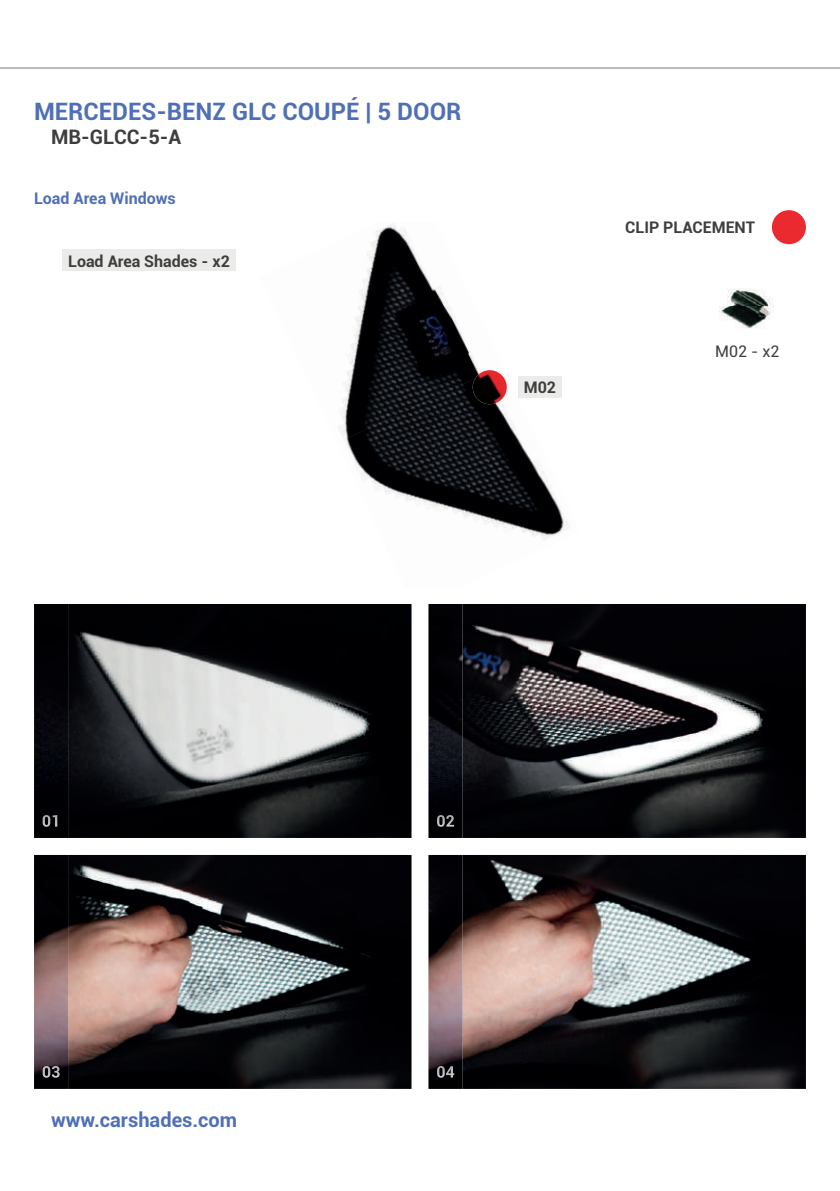
<style>
.page{position:relative;width:840px;height:1191px;background:#fff}
.page>*{position:absolute;margin:0;border:0;box-sizing:border-box;transform-origin:0 0}
.t1{font:700 24px "Roboto";color:#4f6fb6}
.t2{font:700 20px "Roboto";color:#4f6fb6}
.t3{font:700 20px "Roboto";color:#3e3e3e}
.t4{font:700 16px "Roboto";color:#3e3e3e}
.t5{font:700 16px "Roboto";color:#4f6fb6}
.t6{font:16px "Roboto";color:#3e3e3e}
</style>
<div class="page">
<hr style="left:0;top:67px;width:839px;height:2px;background:#b9b9ba">
<img style="left:346px;top:224px;width:129px;height:142px">
<img style="left:338px;top:366px;width:232px;height:174px">
<img style="left:68px;top:604px;width:343px;height:234px">
<img style="left:68px;top:855px;width:343px;height:234px">
<img style="left:462px;top:604px;width:343px;height:234px">
<img style="left:462px;top:855px;width:343px;height:234px">
<div style="left:771px;top:210px;width:34px;height:34px;background:#ea2a2f;border-radius:50%"></div>
<img style="left:472px;top:370px;width:34px;height:34px;border-radius:17px">
<div style="left:62px;top:250px;width:173px;height:21px;background:#ebebea"></div>
<img style="left:719px;top:288px;width:55px;height:41px">
<div style="left:518px;top:376px;width:43px;height:21px;background:#ebebea"></div>
<img style="left:34px;top:604px;width:34px;height:234px">
<img style="left:43px;top:815px;width:14px;height:11px">
<img style="left:34px;top:855px;width:34px;height:234px">
<img style="left:43px;top:1066px;width:17px;height:11px">
<img style="left:428px;top:604px;width:34px;height:234px">
<img style="left:437px;top:815px;width:17px;height:11px">
<img style="left:428px;top:855px;width:34px;height:234px">
<img style="left:437px;top:1066px;width:17px;height:11px">
<h1 class="t1" style="left:34px;top:95px;width:428px">MERCEDES-BENZ GLC COUPÉ | 5 DOOR</h1>
<p class="t3" style="left:51px;top:123px;width:132px">MB-GLCC-5-A</p>
<p class="t5" style="left:34px;top:187px;width:143px">Load Area Windows</p>
<p class="t4" style="left:68px;top:250px;width:163px">Load Area Shades - x2</p>
<p class="t4" style="left:523px;top:376px;width:34px">M02</p>
<p class="t4" style="left:625px;top:216px;width:131px">CLIP PLACEMENT</p>
<p class="t6" style="left:714px;top:340px;width:66px">M02 - x2</p>
<p class="t2" style="left:51px;top:1105px;width:187px">www.carshades.com</p>
</div>
